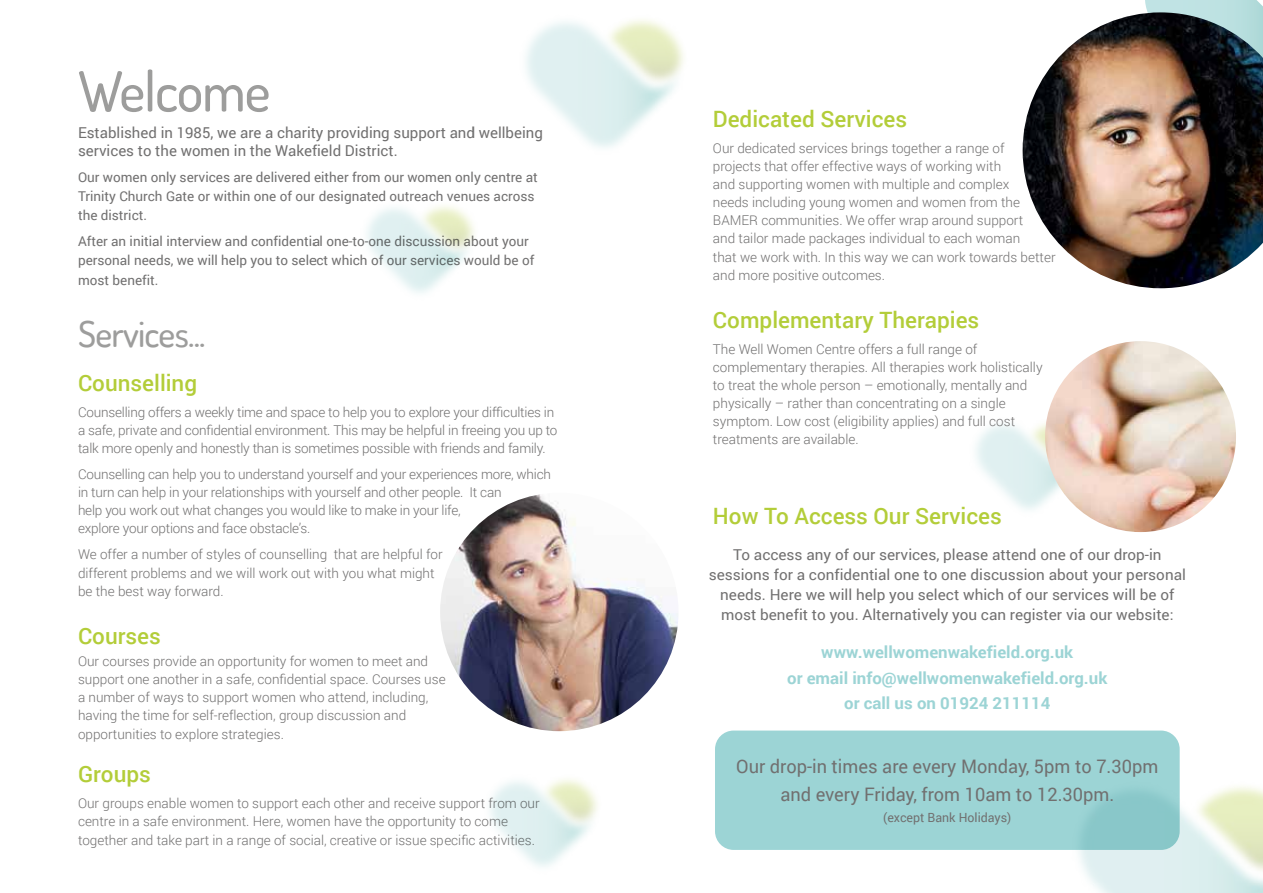
<style>
.page{position:relative;width:1263px;height:893px;background:#fff}
.page>*{position:absolute;margin:0;border:0;box-sizing:border-box;transform-origin:0 0}
.t1{font:500 55.5px "Dosis";letter-spacing:-.02em;color:#9d9d9c}
.t2{font:500 36px "Dosis";letter-spacing:-.02em;color:#9d9d9c}
.t3{font:500 22.5px "Roboto";color:#b3cd39}
.t4{font:18.6px/27.9px "Roboto";color:#717070;text-align:center}
.t5{font:700 16.5px/25.7px "Roboto";color:#9cd4d5;text-align:center}
.t6{font:15px/20.2px "Roboto";color:#717070}
.t7{font:300 13.5px/18.1px "Roboto";color:#717070}
.t8{font:13.5px/19.2px "Roboto";color:#717070}
.t9{font:12.6px "Roboto";color:#717070}
</style>
<div class="page">
<div style="left:715px;top:730px;width:465px;height:120px;background:#9cd4d5;border-radius:19px"></div>
<img style="left:1079px;top:736px;width:184px;height:157px">
<img style="left:440px;top:493px;width:238px;height:238px;border-radius:119px">
<img style="left:1023px;top:30px;width:240px;height:258px">
<img style="left:1045px;top:341px;width:191px;height:191px;border-radius:95px">
<img style="left:1093px;top:0;width:170px;height:30px">
<h1 class="t1" style="left:78px;top:55px;width:194px">Welcome</h1>
<p class="t6" style="left:78px;top:123px;width:466px;line-height:18.1px">Established in 1985, we are a charity providing support and wellbeing services to the women in the Wakefield District.</p>
<p class="t8" style="left:78px;top:167px;width:461px">Our women only services are delivered either from our women only centre at<br>Trinity Church Gate or within one of our designated outreach venues across the district.</p>
<p class="t8" style="left:78px;top:231px;width:458px">After an initial interview and confidential one-to-one discussion about your personal needs, we will help you to select which of our services would be of most benefit.</p>
<h2 class="t2" style="left:78px;top:310px;width:129px">Services...</h2>
<h3 class="t3" style="left:78px;top:367px;width:121px">Counselling</h3>
<p class="t7" style="left:78px;top:402px;width:481px">Counselling offers a weekly time and space to help you to explore your difficulties in a safe, private and confidential environment. This may be helpful in freeing you up to talk more openly and honestly than is sometimes possible with friends and family.</p>
<p class="t7" style="left:78px;top:465px;width:475px">Counselling can help you to understand yourself and your experiences more, which in turn can help in your relationships with yourself and other people. It can<br>help you work out what changes you would like to make in your life,<br>explore your options and face obstacle’s.</p>
<p class="t7" style="left:78px;top:545px;width:366px">We offer a number of styles of counselling that are helpful for different problems and we will work out with you what might be the best way forward.</p>
<h3 class="t3" style="left:78px;top:620px;width:84px">Courses</h3>
<p class="t7" style="left:78px;top:652px;width:369px">Our courses provide an opportunity for women to meet and support one another in a safe, confidential space. Courses use a number of ways to support women who attend, including, having the time for self-reflection, group discussion and opportunities to explore strategies.</p>
<h3 class="t3" style="left:78px;top:758px;width:74px">Groups</h3>
<p class="t7" style="left:78px;top:794px;width:463px">Our groups enable women to support each other and receive support from our centre in a safe environment. Here, women have the opportunity to come together and take part in a range of social, creative or issue specific activities.</p>
<h3 class="t3" style="left:713px;top:103px;width:196px">Dedicated Services</h3>
<p class="t7" style="left:713px;top:138px;width:344px">Our dedicated services brings together a range of projects that offer effective ways of working with<br>and supporting women with multiple and complex<br>needs including young women and women from the BAMER communities. We offer wrap around support<br>and tailor made packages individual to each woman<br>that we work with. In this way we can work towards better and more positive outcomes.</p>
<h3 class="t3" style="left:713px;top:304px;width:268px">Complementary Therapies</h3>
<p class="t7" style="left:713px;top:339px;width:331px">The Well Women Centre offers a full range of complementary therapies. All therapies work holistically to treat the whole person – emotionally, mentally and physically – rather than concentrating on a single symptom. Low cost (eligibility applies) and full cost treatments are available.</p>
<h3 class="t3" style="left:713px;top:500px;width:290px">How To Access Our Services</h3>
<p class="t6" style="left:709px;top:544px;width:479px;text-align:center">To access any of our services, please attend one of our drop-in sessions for a confidential one to one discussion about your personal needs. Here we will help you select which of our services will be of most benefit to you. Alternatively you can register via our website:</p>
<p class="t5" style="left:787px;top:639px;width:322px">www.wellwomenwakefield.org.uk<br>or email info@wellwomenwakefield.org.uk or call us on 01924 211114</p>
<h3 class="t4" style="left:736px;top:752px;width:424px">Our drop-in times are every Monday, 5pm to 7.30pm and every Friday, from 10am to 12.30pm.</h3>
<p class="t9" style="left:883px;top:809px;width:130px">(except Bank Holidays)</p>
</div>
